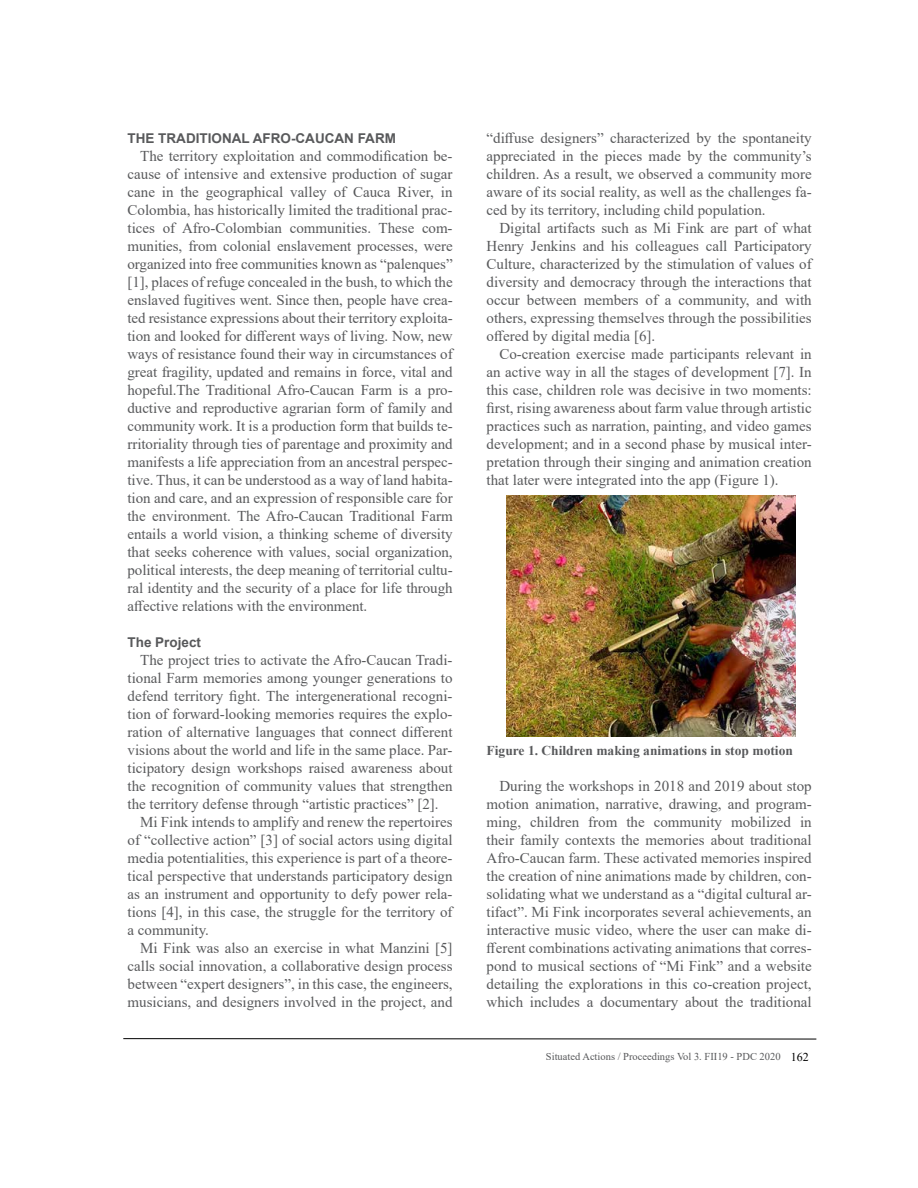
<style>
.page{position:relative;width:918px;height:1188px;background:#fff}
.page>*{position:absolute;margin:0;border:0;box-sizing:border-box;transform-origin:0 0}
.t1{font:15px/18px "Times New Roman";color:#58595b;text-align:justify}
.t2{font:700 13.5px "Times New Roman";color:#58595b}
.t3{font:700 13.5px "Arial";color:#58595b}
.t4{font:10.5px "Times New Roman";color:#58595b}
.s1{font-size:12px;color:#000}
</style>
<div class="page">
<hr style="left:123px;top:1038px;width:693px;height:1px;background:#000">
<img style="left:507px;top:495px;width:289px;height:241px">
<p class="t3" style="left:128px;top:131px;width:270px">THE TRADITIONAL AFRO-CAUCAN FARM</p>
<p class="t1" style="left:128px;top:147px;width:327px;text-indent:13px">The territory exploitation and commodification be&shy;cause of intensive and extensive production of sugar cane in the geographical valley of Cauca River, in Colombia, has historically limited the traditional prac&shy;tices of Afro-Colombian communities. These com&shy;munities, from colonial enslavement processes, were organized into free communities known as “palenques” [1], places of refuge concealed in the bush, to which the enslaved fugitives went. Since then, people have crea&shy;ted resistance expressions about their territory exploita&shy;tion and looked for different ways of living. Now, new ways of resistance found their way in circumstances of great fragility, updated and remains in force, vital and hopeful.The Traditional Afro-Caucan Farm is a pro&shy;ductive and reproductive agrarian form of family and community work. It is a production form that builds te&shy;rritoriality through ties of parentage and proximity and manifests a life appreciation from an ancestral perspec&shy;tive. Thus, it can be understood as a way of land habita&shy;tion and care, and an expression of responsible care for the environment. The Afro-Caucan Traditional Farm entails a world vision, a thinking scheme of diversity that seeks coherence with values, social organization, political interests, the deep meaning of territorial cultu&shy;ral identity and the security of a place for life through affective relations with the environment.</p>
<p class="t3" style="left:128px;top:635px;width:75px">The Project</p>
<p class="t1" style="left:140px;top:651px;width:314px">The project tries to activate the Afro-Caucan Tradi-</p>
<p class="t1" style="left:128px;top:669px;width:327px">tional Farm memories among younger generations to</p>
<p class="t1" style="left:128px;top:687px;width:327px">defend territory fight. The intergenerational recogni-</p>
<p class="t1" style="left:128px;top:705px;width:327px">tion of forward-looking memories requires the explo-</p>
<p class="t1" style="left:128px;top:723px;width:327px">ration of alternative languages that connect different</p>
<p class="t1" style="left:128px;top:741px;width:327px">visions about the world and life in the same place. Par-</p>
<p class="t1" style="left:128px;top:759px;width:327px">ticipatory design workshops raised awareness about</p>
<p class="t1" style="left:128px;top:777px;width:327px">the recognition of community values that strengthen</p>
<p class="t1" style="left:128px;top:795px;width:313px">the territory defense through “artistic practices” [2].</p>
<p class="t1" style="left:140px;top:813px;width:314px">Mi Fink intends to amplify and renew the repertoires</p>
<p class="t1" style="left:128px;top:831px;width:327px">of “collective action” [3] of social actors using digital</p>
<p class="t1" style="left:128px;top:849px;width:327px">media potentialities, this experience is part of a theore-</p>
<p class="t1" style="left:128px;top:867px;width:327px">tical perspective that understands participatory design</p>
<p class="t1" style="left:128px;top:885px;width:327px">as an instrument and opportunity to defy power rela-</p>
<p class="t1" style="left:128px;top:903px;width:327px">tions [4], in this case, the struggle for the territory of</p>
<p class="t1" style="left:128px;top:921px;width:83px">a community.</p>
<p class="t1" style="left:140px;top:939px;width:314px">Mi Fink was also an exercise in what Manzini [5]</p>
<p class="t1" style="left:128px;top:957px;width:327px">calls social innovation, a collaborative design process</p>
<p class="t1" style="left:128px;top:975px;width:327px">between “expert designers”, in this case, the engineers,</p>
<p class="t1" style="left:128px;top:993px;width:327px">musicians, and designers involved in the project, and</p>
<p class="t1" style="left:487px;top:129px;width:327px">“diffuse designers” characterized by the spontaneity appreciated in the pieces made by the community’s children. As a result, we observed a community more aware of its social reality, as well as the challenges fa&shy;ced by its territory, including child population.</p>
<p class="t1" style="left:487px;top:219px;width:327px;text-indent:13px">Digital artifacts such as Mi Fink are part of what Henry Jenkins and his colleagues call Participatory Culture, characterized by the stimulation of values of diversity and democracy through the interactions that occur between members of a community, and with others, expressing themselves through the possibilities offered by digital media [6].</p>
<p class="t1" style="left:487px;top:345px;width:327px;text-indent:13px">Co-creation exercise made participants relevant in an active way in all the stages of development [7]. In this case, children role was decisive in two moments: first, rising awareness about farm value through artistic practices such as narration, painting, and video games development; and in a second phase by musical inter&shy;pretation through their singing and animation creation that later were integrated into the app (Figure 1).</p>
<p class="t2" style="left:487px;top:743px;width:308px">Figure 1. Children making animations in stop motion</p>
<p class="t1" style="left:487px;top:777px;width:327px;text-indent:13px">During the workshops in 2018 and 2019 about stop motion animation, narrative, drawing, and program&shy;ming, children from the community mobilized in their family contexts the memories about traditional Afro-Caucan farm. These activated memories inspired the creation of nine animations made by children, con&shy;solidating what we understand as a “digital cultural ar&shy;tifact”. Mi Fink incorporates several achievements, an interactive music video, where the user can make di&shy;fferent combinations activating animations that corres&shy;pond to musical sections of “Mi Fink” and a website detailing the explorations in this co-creation project, which includes a documentary about the traditional</p>
<p class="t4" style="left:546px;top:1050px;width:264px">Situated Actions / Proceedings Vol 3. FII19 - PDC 2020 <span class="s1">162</span></p>
</div>
